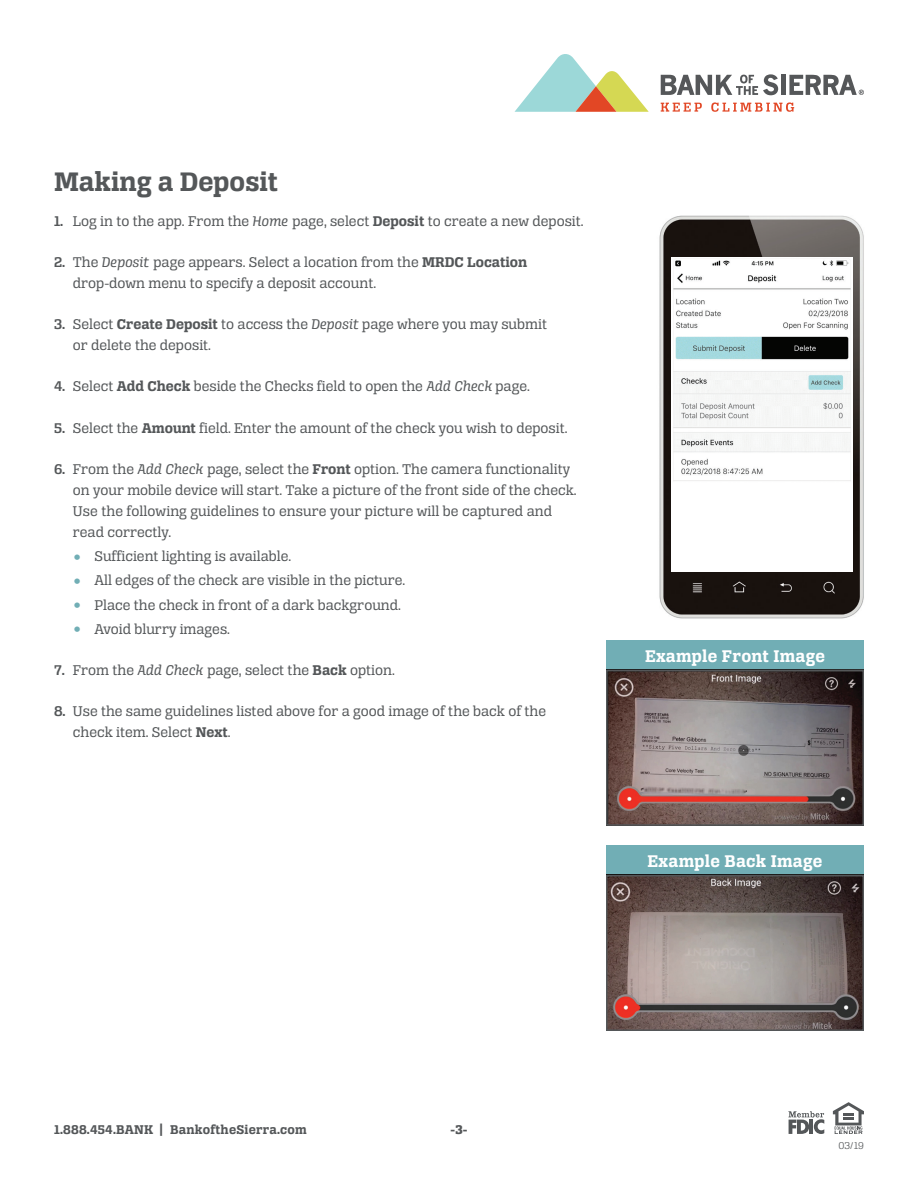
<style>
.page{position:relative;width:918px;height:1188px;background:#fff}
.page>*{position:absolute;margin:0;border:0;box-sizing:border-box;transform-origin:0 0}
.Paragraph_Style_2{font:28.5px "Alianza Slab 700";color:#545759}
.Paragraph_Style_2-2{font:18px "Alianza Slab 700";letter-spacing:.015em;color:#fff}
.Paragraph_Style_2-3{font:15px/21px "Alianza Slab 400";color:#545759}
.bullet{font:15px "Alianza Slab 400";color:#545759}
.t1{font:13.5px "Alianza Slab 700";letter-spacing:.015em;color:#545759}
.t2{font:13.5px "Alianza Slab 800";color:#545759}
.t3{font:10.5px "Alianza Slab 300";color:#545759}
.s1{font-family:"Alianza Slab 600"}
.s2{font-family:"Alianza Italic 400"}
.s3{font-family:"Alianza Slab 700"}
.s4{font-family:"News Gothic";color:#71aeb5}
</style>
<div class="page">
<svg style="left:833px;top:1102px;width:31px;height:32px"></svg>
<svg style="left:788px;top:1111px;width:36px;height:23px"></svg>
<hr style="left:810px;top:1120px;width:3px;height:14px;background:#545759">
<div style="left:781px;top:75px;width:5px;height:20px;background:#555759"></div>
<svg style="left:661px;top:74px;width:117px;height:21px"></svg>
<svg style="left:515px;top:54px;width:134px;height:58px"></svg>
<svg style="left:661px;top:103px;width:41px;height:9px"></svg>
<svg style="left:711px;top:102px;width:83px;height:10px"></svg>
<svg style="left:789px;top:75px;width:75px;height:20px"></svg>
<div style="left:606px;top:640px;width:258px;height:30px;background:#71aeb5"></div>
<img style="left:609px;top:673px;width:252px;height:150px">
<div style="left:606px;top:670px;width:258px;height:156px;border:2px solid #545759"></div>
<div style="left:606px;top:846px;width:258px;height:29px;background:#71aeb5"></div>
<img style="left:609px;top:878px;width:252px;height:150px">
<div style="left:606px;top:875px;width:258px;height:156px;border:2px solid #545759"></div>
<img style="left:659px;top:215px;width:205px;height:404px">
<img style="left:672px;top:257px;width:180px;height:315px">
<p class="Paragraph_Style_2" style="left:54px;top:165px;width:226px">Making a Deposit</p>
<p class="Paragraph_Style_2-3" style="left:54px;top:210px;width:531px"><span class="s1">1.</span> Log in to the app. From the <span class="s2">Home</span> page, select <span class="s3">Deposit</span> to create a new deposit.</p>
<p class="Paragraph_Style_2-3" style="left:73px;top:251px;width:456px;text-indent:-19px"><span class="s1">2.</span> The <span class="s2">Deposit</span> page appears. Select a location from the <span class="s3">MRDC Location </span>drop-down menu to specify a deposit account.</p>
<p class="Paragraph_Style_2-3" style="left:73px;top:314px;width:476px;text-indent:-19px"><span class="s1">3.</span> Select <span class="s3">Create Deposit</span> to access the <span class="s2">Deposit</span> page where you may submit or delete the deposit.</p>
<p class="Paragraph_Style_2-3" style="left:54px;top:376px;width:477px"><span class="s1">4.</span> Select <span class="s3">Add Check</span> beside the Checks field to open the <span class="s2">Add Check</span> page.</p>
<p class="Paragraph_Style_2-3" style="left:54px;top:417px;width:515px"><span class="s1">5.</span> Select the <span class="s3">Amount</span> field. Enter the amount of the check you wish to deposit.</p>
<p class="Paragraph_Style_2-3" style="left:73px;top:458px;width:505px;text-indent:-19px"><span class="s1">6.</span> From the <span class="s2">Add Check</span> page, select the <span class="s3">Front</span> option. The camera functionality on your mobile device will start. Take a picture of the front side of the check.<br>Use the following guidelines to ensure your picture will be captured and read correctly.</p>
<p class="bullet" style="left:74px;top:548px;width:219px"><span class="s4">•</span> Sufficient lighting is available.</p>
<p class="bullet" style="left:74px;top:572px;width:333px"><span class="s4">•</span> All edges of the check are visible in the picture.</p>
<p class="bullet" style="left:74px;top:596px;width:329px"><span class="s4">•</span> Place the check in front of a dark background.</p>
<p class="bullet" style="left:74px;top:620px;width:158px"><span class="s4">•</span> Avoid blurry images.</p>
<p class="Paragraph_Style_2-3" style="left:54px;top:660px;width:342px"><span class="s1">7.</span> From the <span class="s2">Add Check</span> page, select the <span class="s3">Back</span> option.</p>
<p class="Paragraph_Style_2-3" style="left:73px;top:701px;width:475px;text-indent:-19px"><span class="s1">8.</span> Use the same guidelines listed above for a good image of the back of the check item. Select <span class="s3">Next</span>.</p>
<p class="Paragraph_Style_2-2" style="left:645px;top:645px;width:181px">Example Front Image</p>
<p class="Paragraph_Style_2-2" style="left:648px;top:851px;width:176px">Example Back Image</p>
<p class="t1" style="left:54px;top:1122px;width:254px">1.888.454.BANK | BankoftheSierra.com</p>
<p class="t2" style="left:451px;top:1122px;width:18px">-3-</p>
<p class="t3" style="left:838px;top:1139px;width:27px">03/19</p>
</div>
